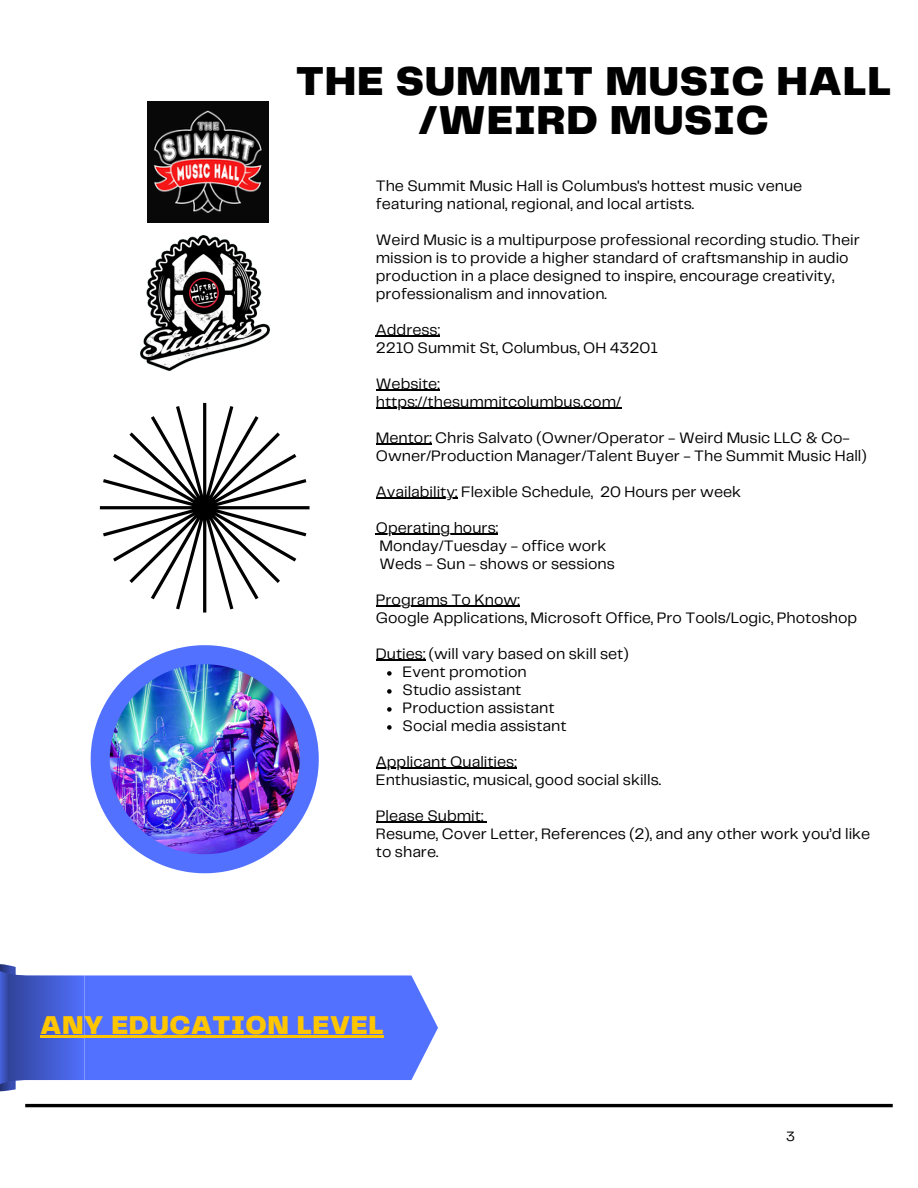
<style>
.page{position:relative;width:918px;height:1188px;background:#fff}
.page>*{position:absolute;margin:0;border:0;box-sizing:border-box;transform-origin:0 0}
.t1{font:900 42px/39.3px "Telegraf";letter-spacing:.015em;color:#000;text-align:center}
.t2{font:900 26.85px "Telegraf";letter-spacing:.015em;color:#ffc600}
.t3{font:15.75px/18px "Telegraf";color:#000}
.t4{font:14.1px "Telegraf";color:#000}
</style>
<div class="page">
<hr style="left:25px;top:1104px;width:868px;height:3px;background:#000">
<svg style="left:91px;top:645px;width:228px;height:228px"></svg>
<img style="left:110px;top:664px;width:190px;height:190px">
<img style="left:147px;top:101px;width:122px;height:122px">
<img style="left:140px;top:236px;width:129px;height:135px">
<hr style="left:376px;top:336px;width:64px;height:1px;background:#000">
<hr style="left:376px;top:390px;width:64px;height:1px;background:#000">
<hr style="left:376px;top:408px;width:245px;height:1px;background:#000">
<hr style="left:376px;top:444px;width:56px;height:1px;background:#000">
<hr style="left:376px;top:498px;width:81px;height:1px;background:#000">
<hr style="left:376px;top:534px;width:122px;height:1px;background:#000">
<hr style="left:376px;top:606px;width:144px;height:1px;background:#000">
<hr style="left:376px;top:660px;width:49px;height:1px;background:#000">
<svg style="left:387px;top:671px;width:5px;height:5px"></svg>
<svg style="left:387px;top:689px;width:5px;height:5px"></svg>
<svg style="left:387px;top:707px;width:5px;height:5px"></svg>
<svg style="left:387px;top:725px;width:5px;height:5px"></svg>
<hr style="left:376px;top:768px;width:141px;height:1px;background:#000">
<hr style="left:376px;top:822px;width:107px;height:1px;background:#000">
<svg style="left:0;top:964px;width:438px;height:128px"></svg>
<hr style="left:40px;top:1036px;width:344px;height:2px;background:#ffc600">
<svg style="left:100px;top:403px;width:209px;height:209px"></svg>
<p class="t1" style="left:296px;top:63px;width:597px">THE SUMMIT MUSIC HALL /WEIRD MUSIC</p>
<p class="t3" style="left:376px;top:177px;width:428px">The Summit Music Hall is Columbus's hottest music venue featuring national, regional, and local artists.</p>
<p class="t3" style="left:376px;top:231px;width:485px">Weird Music is a multipurpose professional recording studio. Their mission is to provide a higher standard of craftsmanship in audio production in a place designed to inspire, encourage creativity, professionalism and innovation.</p>
<p class="t3" style="left:376px;top:321px;width:66px">Address:</p>
<p class="t3" style="left:376px;top:339px;width:283px">2210 Summit St, Columbus, OH 43201</p>
<p class="t3" style="left:376px;top:375px;width:65px">Website:</p>
<p class="t3" style="left:376px;top:393px;width:247px">https://thesummitcolumbus.com/</p>
<p class="t3" style="left:376px;top:429px;width:492px">Mentor: Chris Salvato (Owner/Operator - Weird Music LLC &amp; Co-<br>Owner/Production Manager/Talent Buyer - The Summit Music Hall)</p>
<p class="t3" style="left:376px;top:483px;width:367px">Availability: Flexible Schedule, 20 Hours per week</p>
<p class="t3" style="left:376px;top:519px;width:124px">Operating hours:</p>
<p class="t3" style="left:379px;top:537px;width:228px">Monday/Tuesday - office work</p>
<p class="t3" style="left:379px;top:555px;width:237px">Weds - Sun - shows or sessions</p>
<p class="t3" style="left:376px;top:591px;width:145px">Programs To Know:</p>
<p class="t3" style="left:376px;top:609px;width:483px">Google Applications, Microsoft Office, Pro Tools/Logic, Photoshop</p>
<p class="t3" style="left:376px;top:645px;width:254px">Duties: (will vary based on skill set)</p>
<p class="t3" style="left:403px;top:663px;width:126px">Event promotion</p>
<p class="t3" style="left:403px;top:681px;width:120px">Studio assistant</p>
<p class="t3" style="left:403px;top:699px;width:153px">Production assistant</p>
<p class="t3" style="left:403px;top:717px;width:165px">Social media assistant</p>
<p class="t3" style="left:376px;top:753px;width:142px">Applicant Qualities:</p>
<p class="t3" style="left:376px;top:771px;width:287px">Enthusiastic, musical, good social skills.</p>
<p class="t3" style="left:376px;top:807px;width:109px">Please Submit:</p>
<p class="t3" style="left:376px;top:825px;width:496px">Resume, Cover Letter, References (2), and any other work you’d like to share.</p>
<p class="t2" style="left:40px;top:1013px;width:345px">ANY EDUCATION LEVEL</p>
<p class="t4" style="left:786px;top:1130px;width:10px">3</p>
</div>
